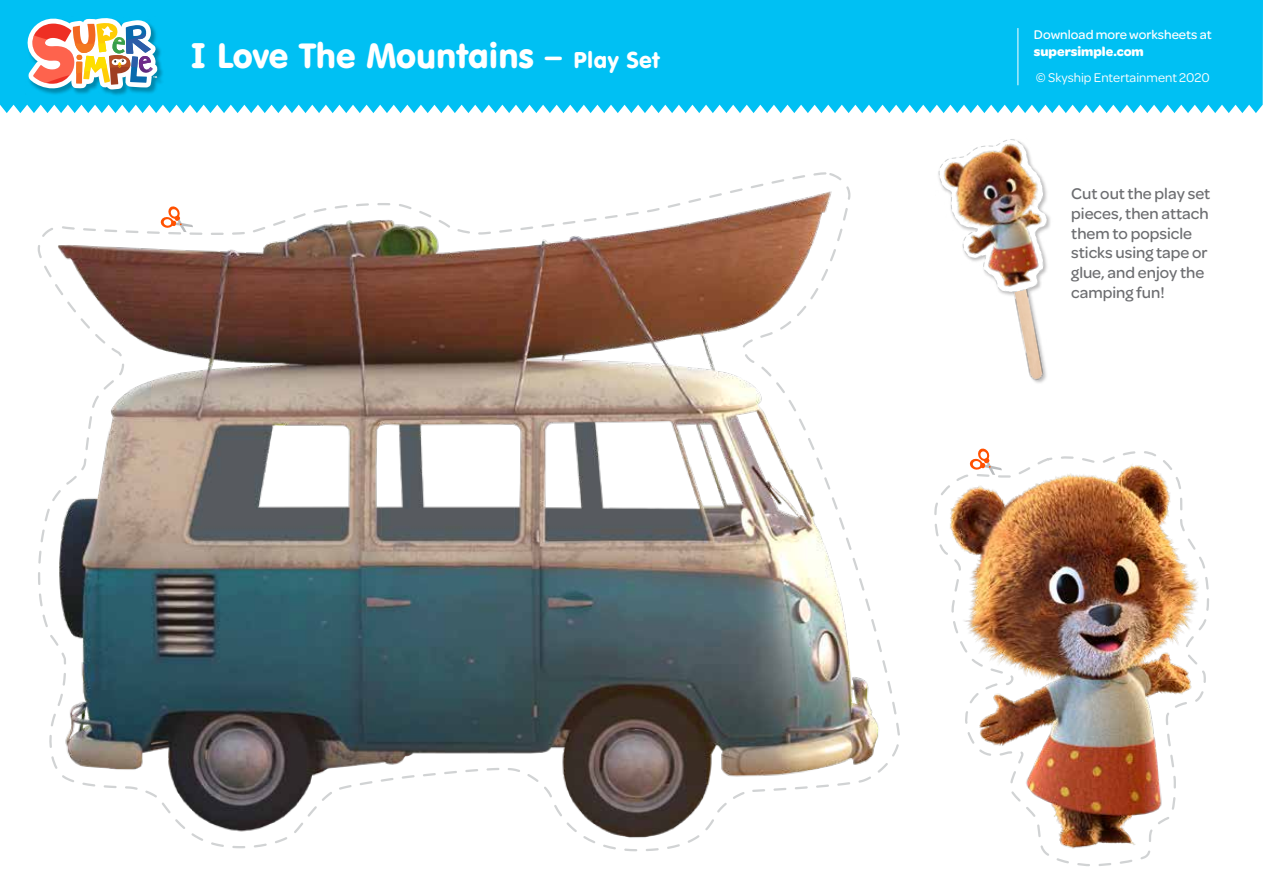
<style>
.page{position:relative;width:1263px;height:893px;background:#fff}
.page>*{position:absolute;margin:0;border:0;box-sizing:border-box;transform-origin:0 0}
.t1{font:34.5px "Super Simple";color:#fff}
.t2{font:500 16.5px/19.8px "Omnes";color:#6d6e71}
.t3{font:13.5px "Omnes";color:#fff}
.t4{font:500 13.5px "Omnes";color:#fff}
.t5{font:700 13.5px "Omnes";color:#fff}
.s1{font-size:22.5px}
</style>
<div class="page">
<img style="left:1014px;top:298px;width:33px;height:85px">
<img style="left:944px;top:139px;width:107px;height:159px">
<div style="left:0;top:0;width:1263px;height:113px;background:#00c0f3"></div>
<img style="left:26px;top:16px;width:139px;height:81px">
<svg style="left:12px;top:5px;width:146px;height:91px"></svg>
<hr style="left:1017px;top:28px;width:1px;height:57px;background:#fff">
<img style="left:38px;top:172px;width:862px;height:679px">
<svg style="left:979px;top:448px;width:8px;height:2px"></svg>
<img style="left:934px;top:450px;width:275px;height:417px">
<h1 class="t1" style="left:191px;top:34px;width:470px">I Love The Mountains – <span class="s1">Play Set</span></h1>
<p class="t4" style="left:1034px;top:26px;width:179px">Download more worksheets at</p>
<p class="t5" style="left:1034px;top:42px;width:111px">supersimple.com</p>
<p class="t3" style="left:1036px;top:68px;width:175px">© Skyship Entertainment 2020</p>
<p class="t2" style="left:1071px;top:183px;width:141px">Cut out the play set pieces, then attach them to popsicle sticks using tape or glue, and enjoy the camping fun!</p>
</div>
